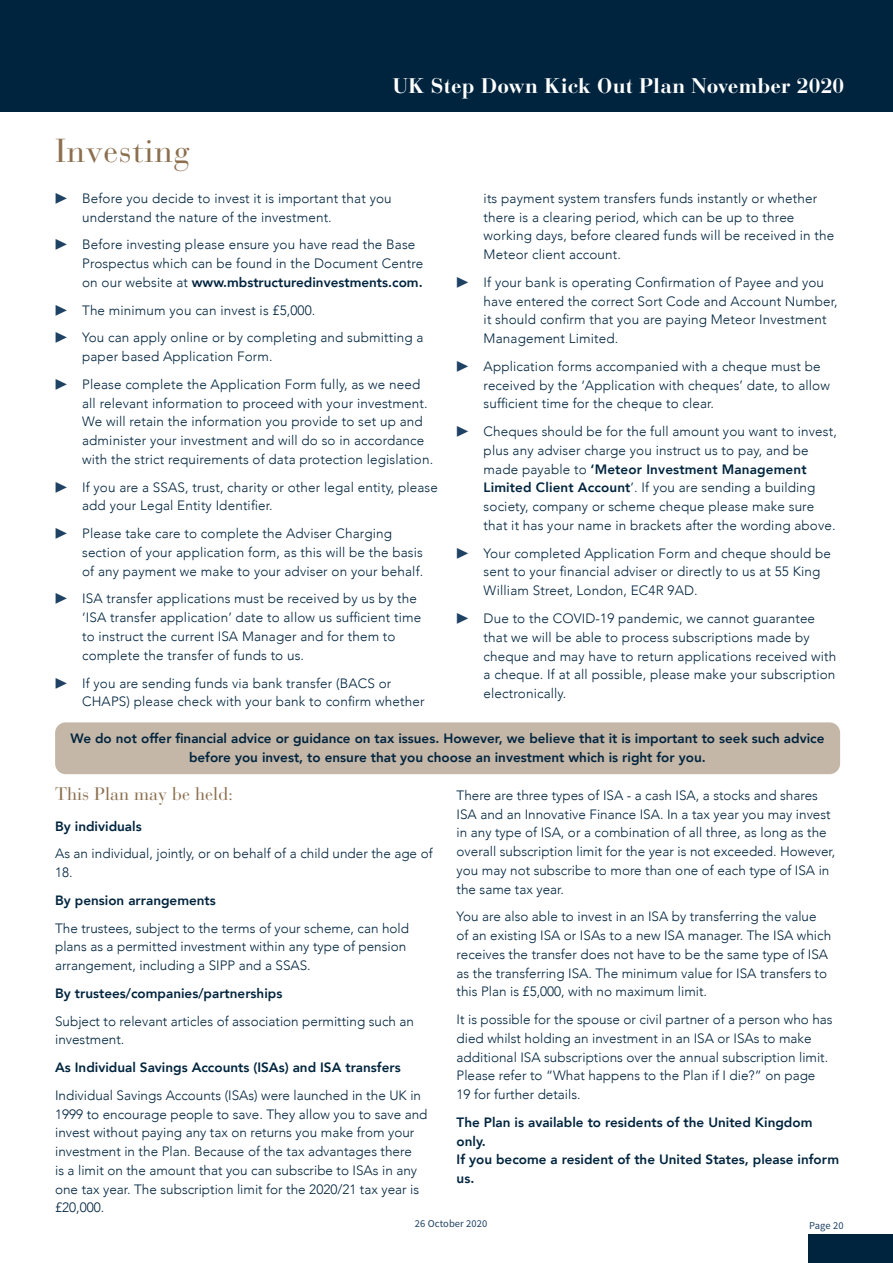
<style>
.page{position:relative;width:893px;height:1263px;background:#fff}
.page>*{position:absolute;margin:0;border:0;box-sizing:border-box;transform-origin:0 0}
.Heading{font:33px "Bauer Bodoni Std";letter-spacing:.025em;color:#8b6f4e}
.t1{font:700 21px "Bauer Bodoni Std";letter-spacing:.01em;color:#fff}
.Sub-heading{font:18px "Bauer Bodoni Std";color:#8b6f4e}
.Body_Text{font:300 13.5px/18.8px "Avenir";letter-spacing:.01em;color:#00243e}
.Body_Text-2{font:800 13.5px/18.8px "Avenir";color:#00243e;text-align:center}
.t2{font:10.5px "Source Sans Pro";letter-spacing:.01em;color:#1e4164}
.s1{font-family:"Source Sans Pro";font-weight:400;color:#1e4164}
.s2{font-weight:800}
</style>
<div class="page">
<div style="left:5px;top:0;width:888px;height:112px;background:#00243e"></div>
<div style="left:0;top:0;width:5px;height:112px;background:#00243e"></div>
<div style="left:808px;top:1234px;width:85px;height:29px;background:#00243e"></div>
<div style="left:55px;top:722px;width:785px;height:52px;background:#c5b7a7;border-radius:10px"></div>
<h2 class="t1" style="left:393px;top:73px;width:453px">UK Step Down Kick Out Plan November 2020</h2>
<p class="Heading" style="left:55px;top:131px;width:136px">Investing</p>
<p class="Body_Text" style="left:82px;top:189px;width:311px;text-indent:-27px"><span class="s1">▶</span> Before you decide to invest it is important that you understand the nature of the investment.</p>
<p class="Body_Text" style="left:82px;top:235px;width:343px;text-indent:-27px"><span class="s1">▶</span> Before investing please ensure you have read the Base<br>Prospectus which can be found in the Document Centre on our website at <span class="s2">www.mbstructuredinvestments.com.</span></p>
<p class="Body_Text" style="left:55px;top:301px;width:262px"><span class="s1">▶</span> The minimum you can invest is £5,000.</p>
<p class="Body_Text" style="left:82px;top:328px;width:343px;text-indent:-27px"><span class="s1">▶</span> You can apply online or by completing and submitting a paper based Application Form.</p>
<p class="Body_Text" style="left:82px;top:375px;width:353px;text-indent:-27px"><span class="s1">▶</span> Please complete the Application Form fully, as we need all relevant information to proceed with your investment.<br>We will retain the information you provide to set up and administer your investment and will do so in accordance with the strict requirements of data protection legislation.</p>
<p class="Body_Text" style="left:82px;top:478px;width:357px;text-indent:-27px"><span class="s1">▶</span> If you are a SSAS, trust, charity or other legal entity, please add your Legal Entity Identifier.</p>
<p class="Body_Text" style="left:82px;top:524px;width:343px;text-indent:-27px"><span class="s1">▶</span> Please take care to complete the Adviser Charging section of your application form, as this will be the basis of any payment we make to your adviser on your behalf.</p>
<p class="Body_Text" style="left:82px;top:589px;width:341px;text-indent:-27px"><span class="s1">▶</span> ISA transfer applications must be received by us by the ‘ISA transfer application’ date to allow us sufficient time to instruct the current ISA Manager and for them to complete the transfer of funds to us.</p>
<p class="Body_Text" style="left:82px;top:673px;width:344px;text-indent:-27px"><span class="s1">▶</span> If you are sending funds via bank transfer (BACS or<br>CHAPS) please check with your bank to confirm whether</p>
<p class="Body_Text" style="left:484px;top:189px;width:352px">its payment system transfers funds instantly or whether there is a clearing period, which can be up to three working days, before cleared funds will be received in the Meteor client account.</p>
<p class="Body_Text" style="left:484px;top:273px;width:356px;text-indent:-27px"><span class="s1">▶</span> If your bank is operating Confirmation of Payee and you have entered the correct Sort Code and Account Number, it should confirm that you are paying Meteor Investment Management Limited.</p>
<p class="Body_Text" style="left:484px;top:357px;width:348px;text-indent:-27px"><span class="s1">▶</span> Application forms accompanied with a cheque must be received by the ‘Application with cheques’ date, to allow sufficient time for the cheque to clear.</p>
<p class="Body_Text" style="left:484px;top:422px;width:355px;text-indent:-27px"><span class="s1">▶</span> Cheques should be for the full amount you want to invest, plus any adviser charge you instruct us to pay, and be made payable to <span class="s2">‘Meteor Investment Management Limited Client Account</span>’. If you are sending a building society, company or scheme cheque please make sure that it has your name in brackets after the wording above.</p>
<p class="Body_Text" style="left:484px;top:544px;width:349px;text-indent:-27px"><span class="s1">▶</span> Your completed Application Form and cheque should be sent to your financial adviser or directly to us at 55 King<br>William Street, London, EC4R 9AD.</p>
<p class="Body_Text" style="left:484px;top:609px;width:354px;text-indent:-27px"><span class="s1">▶</span> Due to the COVID-19 pandemic, we cannot guarantee that we will be able to process subscriptions made by cheque and may have to return applications received with a cheque. If at all possible, please make your subscription electronically.</p>
<p class="Body_Text-2" style="left:70px;top:729px;width:755px">We do not offer financial advice or guidance on tax issues. However, we believe that it is important to seek such advice before you invest, to ensure that you choose an investment which is right for you.</p>
<p class="Sub-heading" style="left:55px;top:783px;width:180px">This Plan may be held:</p>
<p class="Body_Text-2" style="left:55px;top:816px;width:88px">By individuals</p>
<p class="Body_Text" style="left:55px;top:844px;width:379px">As an individual, jointly, or on behalf of a child under the age of<br>18.</p>
<p class="Body_Text-2" style="left:55px;top:891px;width:162px">By pension arrangements</p>
<p class="Body_Text" style="left:55px;top:919px;width:355px">The trustees, subject to the terms of your scheme, can hold plans as a permitted investment within any type of pension arrangement, including a SIPP and a SSAS.</p>
<p class="Body_Text-2" style="left:55px;top:984px;width:229px">By trustees/companies/partnerships</p>
<p class="Body_Text" style="left:55px;top:1012px;width:360px">Subject to relevant articles of association permitting such an investment.</p>
<p class="Body_Text-2" style="left:55px;top:1058px;width:347px">As Individual Savings Accounts (ISAs) and ISA transfers</p>
<p class="Body_Text" style="left:55px;top:1086px;width:374px">Individual Savings Accounts (ISAs) were launched in the UK in 1999 to encourage people to save. They allow you to save and invest without paying any tax on returns you make from your investment in the Plan. Because of the tax advantages there<br>is a limit on the amount that you can subscribe to ISAs in any one tax year. The subscription limit for the 2020/21 tax year is £20,000.</p>
<p class="Body_Text" style="left:457px;top:786px;width:380px">There are three types of ISA - a cash ISA, a stocks and shares ISA and an Innovative Finance ISA. In a tax year you may invest in any type of ISA, or a combination of all three, as long as the overall subscription limit for the year is not exceeded. However, you may not subscribe to more than one of each type of ISA in the same tax year.</p>
<p class="Body_Text" style="left:457px;top:907px;width:376px">You are also able to invest in an ISA by transferring the value of an existing ISA or ISAs to a new ISA manager. The ISA which receives the transfer does not have to be the same type of ISA as the transferring ISA. The minimum value for ISA transfers to this Plan is £5,000, with no maximum limit.</p>
<p class="Body_Text" style="left:457px;top:1010px;width:378px">It is possible for the spouse or civil partner of a person who has died whilst holding an investment in an ISA or ISAs to make additional ISA subscriptions over the annual subscription limit.<br>Please refer to “What happens to the Plan if I die?” on page 19 for further details.</p>
<p class="Body_Text-2" style="left:457px;top:1113px;width:384px;text-align:left">The Plan is available to residents of the United Kingdom only.<br>If you become a resident of the United States, please inform us.</p>
<p class="t2" style="left:415px;top:1217px;width:74px">26 October 2020</p>
<p class="t2" style="left:809px;top:1218px;width:36px">Page 20</p>
</div>
